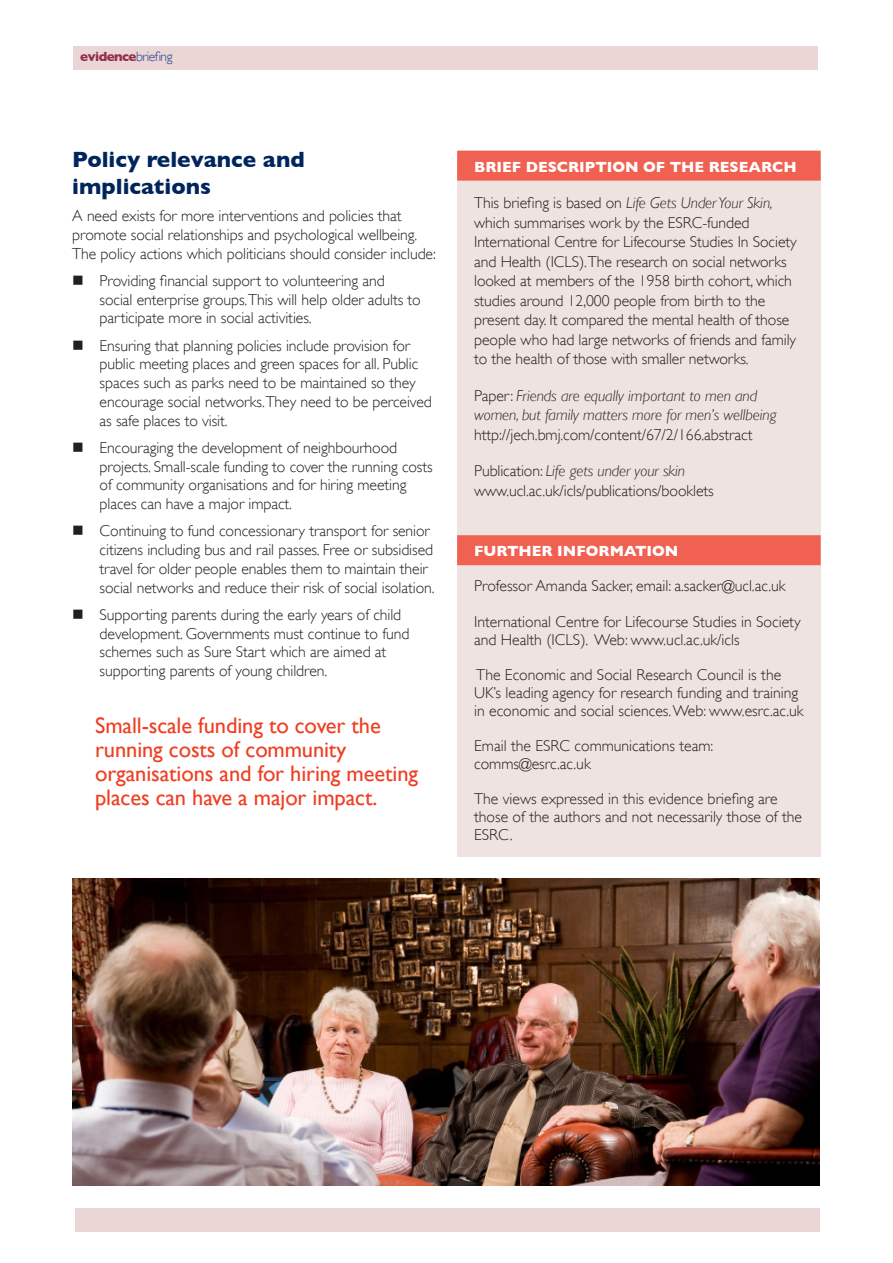
<style>
.page{position:relative;width:893px;height:1263px;background:#fff}
.page>*{position:absolute;margin:0;border:0;box-sizing:border-box;transform-origin:0 0}
.pull_out_text{font:22.5px/24px "Gill Sans";letter-spacing:-.005em;color:#ef3e22}
.t1{font:700 22.5px/27px "Gill Sans";color:#00255d}
.indented_text{font:300 15.75px/18.8px "Gill Sans";letter-spacing:-.005em;color:#231f20}
.indented_text-2{font:italic 300 15.75px/19.5px "Gill Sans";letter-spacing:-.005em;color:#231f20}
.Red_Bar_text{font:700 15px "Gill Sans";color:#fff}
.t2{font:700 13.5px "Gill Sans";letter-spacing:-.04em;color:#942d4e}
.s1{font-weight:300;color:#253f8e}
.s2{font-style:italic}
.s3{font-style:normal}
</style>
<div class="page">
<div style="left:75px;top:1209px;width:745px;height:23px;background:#e9d6d5"></div>
<div style="left:73px;top:46px;width:744px;height:24px;background:#e9d6d5"></div>
<div style="left:457px;top:162px;width:364px;height:695px;background:#efe3e2"></div>
<div style="left:457px;top:151px;width:364px;height:30px;background:#f16152"></div>
<div style="left:457px;top:535px;width:364px;height:30px;background:#f16152"></div>
<img style="left:73px;top:878px;width:746px;height:307px">
<p class="t2" style="left:80px;top:49px;width:94px">evidence<span class="s1">briefing</span></p>
<p class="t1" style="left:72px;top:146px;width:234px">Policy relevance and implications</p>
<p class="indented_text" style="left:72px;top:207px;width:365px">A need exists for more interventions and policies that promote social relationships and psychological wellbeing.<br>The policy actions which politicians should consider include:</p>
<p class="indented_text" style="left:100px;top:271px;width:323px;text-indent:-27px">■ Providing financial support to volunteering and social enterprise groups.This will help older adults to participate more in social activities.</p>
<p class="indented_text" style="left:100px;top:336px;width:334px;text-indent:-27px">■ Ensuring that planning policies include provision for public meeting places and green spaces for all. Public spaces such as parks need to be maintained so they encourage social networks.They need to be perceived as safe places to visit.</p>
<p class="indented_text" style="left:100px;top:438px;width:335px;text-indent:-27px">■ Encouraging the development of neighbourhood projects. Small-scale funding to cover the running costs of community organisations and for hiring meeting places can have a major impact.</p>
<p class="indented_text" style="left:100px;top:522px;width:336px;text-indent:-27px">■ Continuing to fund concessionary transport for senior citizens including bus and rail passes. Free or subsidised travel for older people enables them to maintain their social networks and reduce their risk of social isolation.</p>
<p class="indented_text" style="left:100px;top:605px;width:311px;text-indent:-27px">■ Supporting parents during the early years of child development. Governments must continue to fund schemes such as Sure Start which are aimed at supporting parents of young children.</p>
<p class="pull_out_text" style="left:95px;top:713px;width:324px">Small-scale funding to cover the running costs of community organisations and for hiring meeting places can have a major impact.</p>
<p class="Red_Bar_text" style="left:474px;top:158px;width:324px">BRIEF DESCRIPTION OF THE RESEARCH</p>
<p class="indented_text" style="left:474px;top:193px;width:324px;line-height:19.5px">This briefing is based on <span class="s2">Life Gets Under Your Skin, </span>which summarises work by the ESRC-funded International Centre for Lifecourse Studies In Society and Health (ICLS).The research on social networks looked at members of the 1958 birth cohort, which studies around 12,000 people from birth to the present day. It compared the mental health of those people who had large networks of friends and family to the health of those with smaller networks.</p>
<p class="indented_text-2" style="left:474px;top:386px;width:304px"><span class="s3">Paper:</span> Friends are equally important to men and women, but family matters more for men’s wellbeing <span class="s3">http://jech.bmj.com/content/67/2/166.abstract</span></p>
<p class="indented_text" style="left:474px;top:461px;width:241px;line-height:19.5px">Publication: <span class="s2">Life gets under your skin </span>www.ucl.ac.uk/icls/publications/booklets</p>
<p class="Red_Bar_text" style="left:474px;top:543px;width:206px">FURTHER INFORMATION</p>
<p class="indented_text" style="left:474px;top:577px;width:313px">Professor Amanda Sacker, email: a.sacker@ucl.ac.uk</p>
<p class="indented_text" style="left:474px;top:612px;width:328px;line-height:18px">International Centre for Lifecourse Studies in Society and Health (ICLS). Web: www.ucl.ac.uk/icls</p>
<p class="indented_text" style="left:474px;top:665px;width:331px;line-height:18px">The Economic and Social Research Council is the<br>UK’s leading agency for research funding and training in economic and social sciences. Web: www.esrc.ac.uk</p>
<p class="indented_text" style="left:474px;top:736px;width:241px;line-height:18px">Email the ESRC communications team: comms@esrc.ac.uk</p>
<p class="indented_text" style="left:474px;top:789px;width:329px;line-height:18px">The views expressed in this evidence briefing are those of the authors and not necessarily those of the<br>ESRC.</p>
</div>
